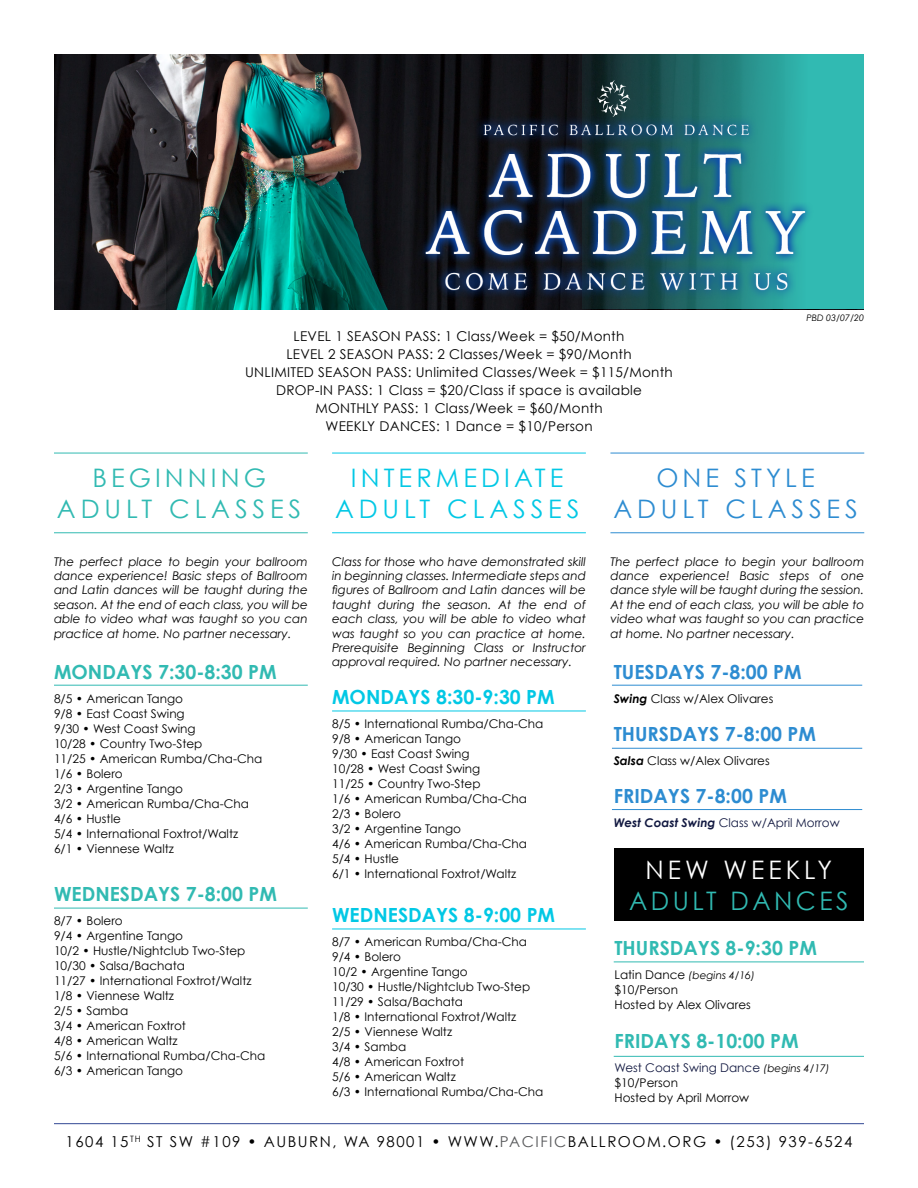
<style>
.page{position:relative;width:918px;height:1188px;background:#fff}
.page>*{position:absolute;margin:0;border:0;box-sizing:border-box;transform-origin:0 0}
.t1{font:25.5px/30.6px "Century Gothic";letter-spacing:.16em;color:#02c8e5;text-align:center}
.t2{font:25.5px/30.6px "Century Gothic";letter-spacing:.16em;color:#31bab2;text-align:center}
.t3{font:25.5px "Century Gothic";letter-spacing:.19em;color:#2d8cd1}
.t4{font:25.5px "Century Gothic";letter-spacing:.14em;color:#31bab2}
.t5{font:25.5px "Century Gothic";letter-spacing:.16em;color:#fff}
.t6{font:25.5px "Century Gothic";letter-spacing:.16em;color:#2d8cd1}
.t7{font:700 19.5px "Century Gothic";color:#31bab2}
.t8{font:700 19.5px "Century Gothic";color:#2d8cd1}
.t9{font:700 19.5px "Century Gothic";color:#02c8e5}
.t10{font:15px "Century Gothic";letter-spacing:.1em;color:#000}
.t11{font:13.5px "Century Gothic";letter-spacing:.02em;color:#000}
.t12{font:12px "Century Gothic";color:#000}
.t13{font:italic 12px/14.4px "Century Gothic";color:#000;text-align:justify}
.t14{font:12px "Century Gothic";color:#121941}
.t15{font:italic 10.5px "Century Gothic";color:#000}
.t16{font:italic 9px "Century Gothic";color:#000}
.s1{font-weight:700;font-style:italic}
.s2{font-style:normal;font-size:12px}
.s3{font-style:italic;font-size:10.5px;color:#000}
.s4{color:#58595b}
</style>
<div class="page">
<div style="left:614px;top:849px;width:250px;height:72px;background:#000"></div>
<img style="left:54px;top:54px;width:528px;height:255px">
<hr style="left:54px;top:532px;width:254px;height:1px;background:#31bab2">
<hr style="left:54px;top:685px;width:254px;height:1px;background:#31bab2">
<hr style="left:54px;top:908px;width:254px;height:1px;background:#31bab2">
<hr style="left:612px;top:685px;width:250px;height:1px;background:#2d8cd1">
<hr style="left:332px;top:711px;width:254px;height:1px;background:#02c8e5">
<hr style="left:332px;top:929px;width:254px;height:1px;background:#02c8e5">
<hr style="left:614px;top:962px;width:250px;height:1px;background:#31bab2">
<hr style="left:54px;top:1123px;width:810px;height:1px;background:#324894">
<hr style="left:54px;top:453px;width:254px;height:1px;background:#31bab2">
<hr style="left:332px;top:532px;width:254px;height:1px;background:#02c8e5">
<hr style="left:332px;top:453px;width:254px;height:1px;background:#02c8e5">
<hr style="left:610px;top:532px;width:254px;height:1px;background:#2d8cd1">
<hr style="left:610px;top:453px;width:254px;height:1px;background:#2d8cd1">
<hr style="left:612px;top:748px;width:250px;height:1px;background:#2d8cd1">
<hr style="left:612px;top:809px;width:250px;height:1px;background:#2d8cd1">
<hr style="left:614px;top:1056px;width:250px;height:1px;background:#31bab2">
<svg style="left:582px;top:54px;width:282px;height:255px;background:#299590"></svg>
<img style="left:398px;top:94px;width:431px;height:216px">
<svg style="left:597px;top:80px;width:33px;height:37px"></svg>
<p class="t11" style="left:294px;top:328px;width:332px">LEVEL 1 SEASON PASS: 1 Class/Week = $50/Month</p>
<p class="t11" style="left:286px;top:346px;width:347px">LEVEL 2 SEASON PASS: 2 Classes/Week = $90/Month</p>
<p class="t11" style="left:245px;top:364px;width:429px">UNLIMITED SEASON PASS: Unlimited Classes/Week = $115/Month</p>
<p class="t11" style="left:276px;top:382px;width:367px">DROP-IN PASS: 1 Class = $20/Class if space is available</p>
<p class="t11" style="left:315px;top:400px;width:289px">MONTHLY PASS: 1 Class/Week = $60/Month</p>
<p class="t11" style="left:325px;top:418px;width:269px">WEEKLY DANCES: 1 Dance = $10/Person</p>
<p class="t16" style="left:807px;top:312px;width:59px">PBD 03/07/20</p>
<p class="t2" style="left:57px;top:462px;width:246px">BEGINNING<br>ADULT CLASSES</p>
<p class="t13" style="left:54px;top:554px;width:255px">The perfect place to begin your ballroom dance experience! Basic steps of Ballroom and Latin dances will be taught during the season. At the end of each class, you will be able to video what was taught so you can practice at home. No partner necessary.</p>
<p class="t7" style="left:54px;top:659px;width:224px">MONDAYS 7:30-8:30 PM</p>
<p class="t12" style="left:54px;top:691px;width:130px">8/5 • American Tango</p>
<p class="t12" style="left:54px;top:706px;width:132px">9/8 • East Coast Swing</p>
<p class="t12" style="left:54px;top:721px;width:143px">9/30 • West Coast Swing</p>
<p class="t12" style="left:54px;top:736px;width:150px">10/28 • Country Two-Step</p>
<p class="t12" style="left:54px;top:751px;width:210px">11/25 • American Rumba/Cha-Cha</p>
<p class="t12" style="left:54px;top:766px;width:70px">1/6 • Bolero</p>
<p class="t12" style="left:54px;top:781px;width:130px">2/3 • Argentine Tango</p>
<p class="t12" style="left:54px;top:796px;width:196px">3/2 • American Rumba/Cha-Cha</p>
<p class="t12" style="left:54px;top:811px;width:68px">4/6 • Hustle</p>
<p class="t12" style="left:54px;top:826px;width:186px">5/4 • International Foxtrot/Waltz</p>
<p class="t12" style="left:54px;top:841px;width:122px">6/1 • Viennese Waltz</p>
<p class="t7" style="left:54px;top:882px;width:225px">WEDNESDAYS 7-8:00 PM</p>
<p class="t12" style="left:54px;top:914px;width:70px">8/7 • Bolero</p>
<p class="t12" style="left:54px;top:929px;width:130px">9/4 • Argentine Tango</p>
<p class="t12" style="left:54px;top:944px;width:193px">10/2 • Hustle/Nightclub Two-Step</p>
<p class="t12" style="left:54px;top:959px;width:133px">10/30 • Salsa/Bachata</p>
<p class="t12" style="left:54px;top:974px;width:199px">11/27 • International Foxtrot/Waltz</p>
<p class="t12" style="left:54px;top:989px;width:122px">1/8 • Viennese Waltz</p>
<p class="t12" style="left:54px;top:1004px;width:76px">2/5 • Samba</p>
<p class="t12" style="left:54px;top:1019px;width:133px">3/4 • American Foxtrot</p>
<p class="t12" style="left:54px;top:1034px;width:125px">4/8 • American Waltz</p>
<p class="t12" style="left:54px;top:1049px;width:213px">5/6 • International Rumba/Cha-Cha</p>
<p class="t12" style="left:54px;top:1064px;width:130px">6/3 • American Tango</p>
<p class="t6" style="left:656px;top:462px;width:160px">ONE STYLE</p>
<p class="t3" style="left:613px;top:493px;width:246px">ADULT CLASSES</p>
<p class="t13" style="left:610px;top:554px;width:255px">The perfect place to begin your ballroom dance experience! Basic steps of one dance style will be taught during the session.<br>At the end of each class, you will be able to video what was taught so you can practice at home. No partner necessary.</p>
<p class="t1" style="left:335px;top:462px;width:246px">INTERMEDIATE<br>ADULT CLASSES</p>
<p class="t13" style="left:332px;top:554px;width:255px">Class for those who have demonstrated skill in beginning classes. Intermediate steps and figures of Ballroom and Latin dances will be taught during the season. At the end of each class, you will be able to video what was taught so you can practice at home.<br>Prerequisite Beginning Class or Instructor approval required. No partner necessary.</p>
<p class="t8" style="left:614px;top:659px;width:189px">TUESDAYS 7-8:00 PM</p>
<p class="t12" style="left:614px;top:691px;width:161px"><span class="s1">Swing</span> Class w/Alex Olivares</p>
<p class="t8" style="left:614px;top:722px;width:204px">THURSDAYS 7-8:00 PM</p>
<p class="t12" style="left:614px;top:753px;width:158px"><span class="s1">Salsa</span> Class w/Alex Olivares</p>
<p class="t8" style="left:614px;top:784px;width:175px">FRIDAYS 7-8:00 PM</p>
<p class="t14" style="left:614px;top:816px;width:227px"><span class="s1">West Coast Swing</span> Class w/April Morrow</p>
<p class="t9" style="left:332px;top:685px;width:224px">MONDAYS 8:30-9:30 PM</p>
<p class="t12" style="left:332px;top:717px;width:213px">8/5 • International Rumba/Cha-Cha</p>
<p class="t12" style="left:332px;top:732px;width:130px">9/8 • American Tango</p>
<p class="t12" style="left:332px;top:747px;width:139px">9/30 • East Coast Swing</p>
<p class="t12" style="left:332px;top:762px;width:150px">10/28 • West Coast Swing</p>
<p class="t12" style="left:332px;top:777px;width:150px">11/25 • Country Two-Step</p>
<p class="t12" style="left:332px;top:792px;width:196px">1/6 • American Rumba/Cha-Cha</p>
<p class="t12" style="left:332px;top:807px;width:70px">2/3 • Bolero</p>
<p class="t12" style="left:332px;top:822px;width:130px">3/2 • Argentine Tango</p>
<p class="t12" style="left:332px;top:837px;width:196px">4/6 • American Rumba/Cha-Cha</p>
<p class="t12" style="left:332px;top:852px;width:68px">5/4 • Hustle</p>
<p class="t12" style="left:332px;top:867px;width:186px">6/1 • International Foxtrot/Waltz</p>
<p class="t9" style="left:332px;top:903px;width:225px">WEDNESDAYS 8-9:00 PM</p>
<p class="t12" style="left:332px;top:935px;width:197px">8/7 • American Rumba/Cha-Cha</p>
<p class="t12" style="left:332px;top:950px;width:70px">9/4 • Bolero</p>
<p class="t12" style="left:332px;top:965px;width:137px">10/2 • Argentine Tango</p>
<p class="t12" style="left:332px;top:980px;width:200px">10/30 • Hustle/Nightclub Two-Step</p>
<p class="t12" style="left:332px;top:995px;width:133px">11/29 • Salsa/Bachata</p>
<p class="t12" style="left:332px;top:1010px;width:186px">1/8 • International Foxtrot/Waltz</p>
<p class="t12" style="left:332px;top:1025px;width:122px">2/5 • Viennese Waltz</p>
<p class="t12" style="left:332px;top:1040px;width:76px">3/4 • Samba</p>
<p class="t12" style="left:332px;top:1055px;width:133px">4/8 • American Foxtrot</p>
<p class="t12" style="left:332px;top:1070px;width:125px">5/6 • American Waltz</p>
<p class="t12" style="left:332px;top:1085px;width:213px">6/3 • International Rumba/Cha-Cha</p>
<p class="t5" style="left:646px;top:854px;width:188px">NEW WEEKLY</p>
<p class="t4" style="left:629px;top:885px;width:221px">ADULT DANCES</p>
<p class="t7" style="left:614px;top:936px;width:204px">THURSDAYS 8-9:30 PM</p>
<p class="t15" style="left:614px;top:969px;width:142px"><span class="s2">Latin Dance</span> (begins 4/16)</p>
<p class="t12" style="left:614px;top:983px;width:65px">$10/Person</p>
<p class="t12" style="left:614px;top:998px;width:138px">Hosted by Alex Olivares</p>
<p class="t7" style="left:614px;top:1028px;width:186px">FRIDAYS 8-10:00 PM</p>
<p class="t14" style="left:614px;top:1060px;width:217px">West Coast Swing Dance <span class="s3">(begins 4/17)</span></p>
<p class="t12" style="left:614px;top:1075px;width:65px">$10/Person</p>
<p class="t12" style="left:614px;top:1090px;width:136px">Hosted by April Morrow</p>
<p class="t10" style="left:66px;top:1132px;width:788px">1604 15<sup>TH</sup> ST SW #109 • AUBURN, WA 98001 • WWW.<span class="s4">PACIFIC</span>BALLROOM.ORG • (253) 939-6524</p>
</div>
